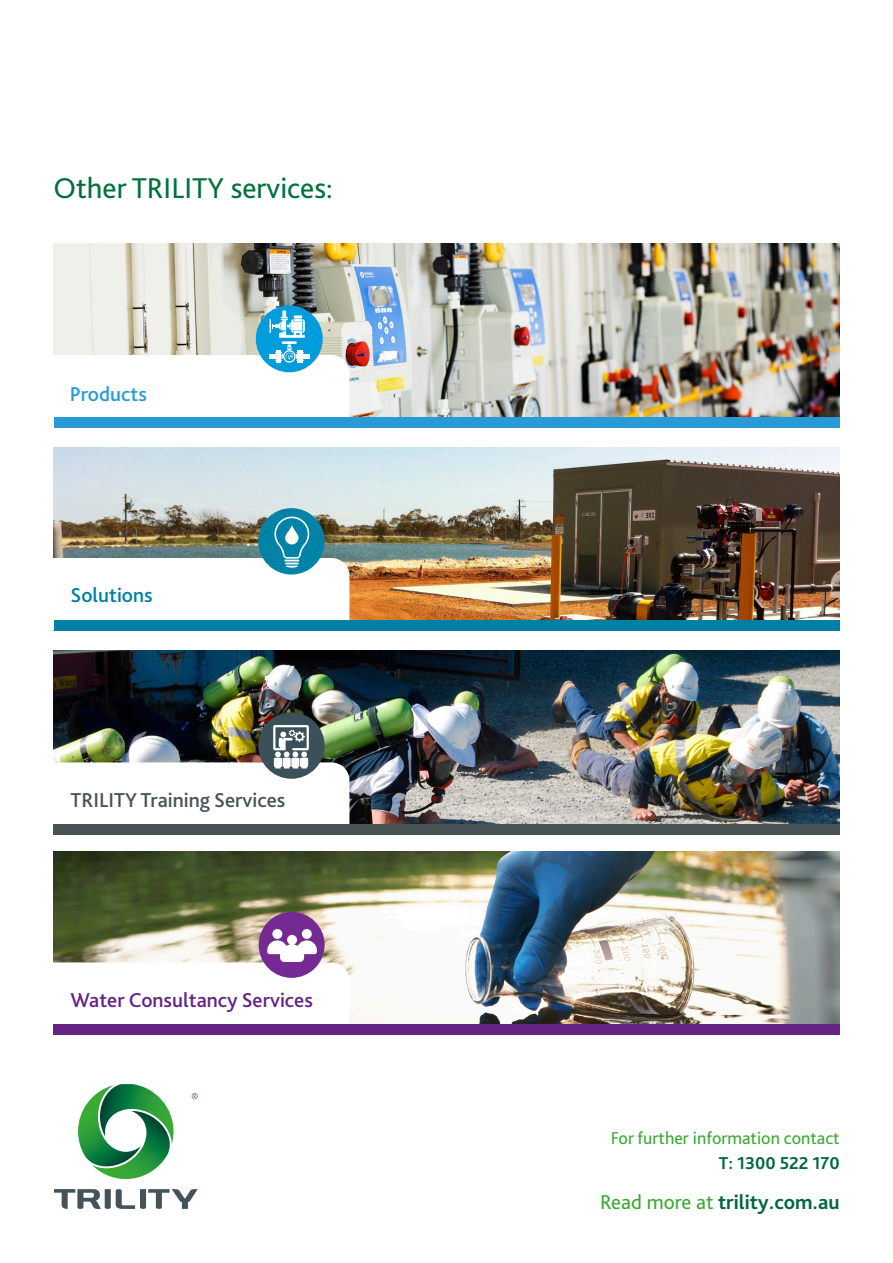
<style>
.page{position:relative;width:893px;height:1263px;background:#fff}
.page>*{position:absolute;margin:0;border:0;box-sizing:border-box;transform-origin:0 0}
.t1{font:30px "Bliss 2";color:#00713d}
.t2{font:500 21px "Bliss 2";color:#652382}
.Heading{font:700 21px "Bliss Pro";color:#00673f}
.t3{font:500 21px "Bliss 2";color:#475355}
.t4{font:500 21px "Bliss 2";color:#0080a2}
.t5{font:500 21px "Bliss 2";color:#289bd7}
.t6{font:18px "Bliss 2";color:#3baa34}
.t7{font:700 18px "Bliss Pro";color:#00673f}
.s1{font-family:"Bliss 2";font-weight:400;color:#3baa34}
</style>
<div class="page">
<img style="left:54px;top:447px;width:786px;height:173px">
<img style="left:54px;top:243px;width:786px;height:174px">
<div style="left:54px;top:417px;width:786px;height:10px;background:#289bd7"></div>
<div style="left:54px;top:620px;width:786px;height:10px;background:#0080a2"></div>
<img style="left:54px;top:852px;width:786px;height:173px">
<div style="left:54px;top:1025px;width:786px;height:10px;background:#652382"></div>
<svg style="left:78px;top:1084px;width:96px;height:95px"></svg>
<svg style="left:54px;top:1189px;width:144px;height:20px"></svg>
<svg style="left:192px;top:1093px;width:6px;height:6px"></svg>
<img style="left:54px;top:650px;width:786px;height:175px">
<div style="left:54px;top:825px;width:786px;height:10px;background:#475355"></div>
<div style="left:259px;top:912px;width:66px;height:66px;background:#752992;border-radius:50%"></div>
<svg style="left:53px;top:929px;width:296px;height:106px"></svg>
<div style="left:258px;top:508px;width:67px;height:66px;background:#0083a6;border-radius:50%"></div>
<img style="left:53px;top:517px;width:296px;height:103px">
<svg style="left:285px;top:525px;width:14px;height:19px"></svg>
<div style="left:258px;top:712px;width:67px;height:67px;background:#3b5059;border-radius:50%"></div>
<img style="left:53px;top:725px;width:296px;height:110px">
<div style="left:256px;top:305px;width:67px;height:67px;background:#009cdb;border-radius:50%"></div>
<svg style="left:53px;top:344px;width:296px;height:73px"></svg>
<hr style="left:282px;top:341px;width:15px;height:3px;background:#fff">
<svg style="left:269px;top:311px;width:36px;height:27px"></svg>
<p class="t1" style="left:54px;top:170px;width:281px">Other TRILITY services:</p>
<p class="t5" style="left:70px;top:381px;width:79px">Products</p>
<p class="t4" style="left:70px;top:582px;width:84px">Solutions</p>
<p class="t3" style="left:70px;top:787px;width:216px">TRILITY Training Services</p>
<p class="t2" style="left:70px;top:987px;width:244px">Water Consultancy Services</p>
<p class="t6" style="left:611px;top:1127px;width:230px">For further information contact</p>
<p class="t7" style="left:719px;top:1152px;width:122px">T: 1300 522 170</p>
<p class="Heading" style="left:600px;top:1189px;width:241px"><span class="s1">Read more at</span> trility.com.au</p>
</div>
